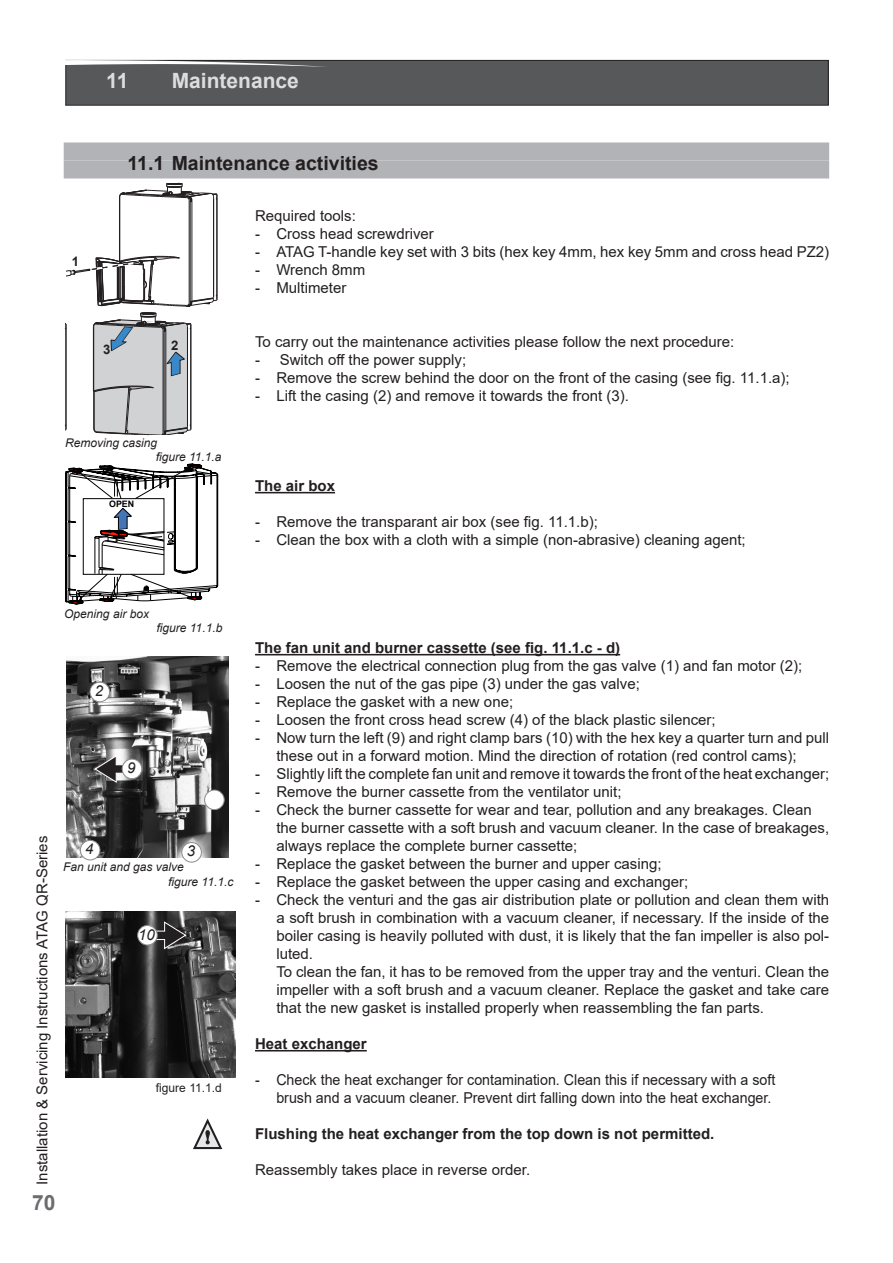
<style>
.page{position:relative;width:893px;height:1263px;background:#fff}
.page>*{position:absolute;margin:0;border:0;box-sizing:border-box;transform-origin:0 0}
.Kop{font:700 21px "Arial";color:#dcdddf}
.t1{font:700 21px "Arial";color:#6c6d70}
.subkop{font:700 19.5px "Arial";color:#231f20}
.Gewone_tekst{font:15px/18px "Arial";color:#231f20;text-align:justify}
.Gewone_tekst-2{font:15px "Arial";color:#231f20;scale:.95 1}
.Gewone_tekst-3{font:700 15px "Arial";color:#231f20}
.Bijschrift{font:italic 15px "Arial";color:#231f20}
.t2{font:700 13.2px "Arial";color:#231f20}
.onderschrift{font:italic 12px/14.4px "Arial";color:#231f20}
.onderschrift-2{font:12px "Arial";color:#231f20}
.t3{font:700 8.85px "Arial";color:#000}
</style>
<div class="page">
<div style="left:66px;top:60px;width:762px;height:45px;background:#57585a"></div>
<div style="left:66px;top:60px;width:762px;height:45px;border:1px solid #231f20"></div>
<svg style="left:65px;top:60px;width:263px;height:7px"></svg>
<div style="left:64px;top:160px;width:765px;height:18px;background:#b2b3b7"></div>
<div style="left:64px;top:142px;width:765px;height:18px;background:#b2b3b7"></div>
<hr style="left:255px;top:492px;width:80px;height:1px;background:#231f20">
<hr style="left:255px;top:654px;width:365px;height:1px;background:#231f20">
<hr style="left:255px;top:1050px;width:112px;height:1px;background:#231f20">
<hr style="left:120px;top:197px;width:1px;height:64px;background:#231f20">
<hr style="left:189px;top:200px;width:1px;height:103px;background:#231f20">
<hr style="left:190px;top:200px;width:1px;height:103px;background:#231f20">
<hr style="left:213px;top:198px;width:1px;height:99px;background:#231f20">
<hr style="left:217px;top:195px;width:1px;height:105px;background:#231f20">
<hr style="left:119px;top:197px;width:1px;height:64px;background:#231f20">
<hr style="left:192px;top:200px;width:1px;height:103px;background:#231f20">
<svg style="left:119px;top:183px;width:99px;height:20px"></svg>
<svg style="left:65px;top:256px;width:153px;height:180px"></svg>
<svg style="left:66px;top:464px;width:152px;height:141px"></svg>
<img style="left:66px;top:911px;width:170px;height:167px">
<svg style="left:156px;top:921px;width:30px;height:28px"></svg>
<div style="left:138px;top:925px;width:19px;height:20px;background:#fff;border-radius:50%"></div>
<div style="left:137px;top:925px;width:21px;height:20px;border:1px solid #8a8c8f;border-radius:50%"></div>
<img style="left:66px;top:656px;width:162px;height:202px">
<div style="left:205px;top:790px;width:19px;height:20px;background:#fff;border-radius:50%"></div>
<div style="left:204px;top:790px;width:21px;height:20px;border:1px solid #8a8c8f;border-radius:50%"></div>
<div style="left:90px;top:682px;width:20px;height:20px;background:#fff;border-radius:50%"></div>
<div style="left:90px;top:682px;width:20px;height:20px;border:1px solid #8a8c8f;border-radius:50%"></div>
<div style="left:182px;top:842px;width:19px;height:20px;background:#fff;border-radius:50%"></div>
<div style="left:181px;top:842px;width:21px;height:20px;border:1px solid #8a8c8f;border-radius:50%"></div>
<svg style="left:94px;top:755px;width:31px;height:28px"></svg>
<div style="left:122px;top:759px;width:20px;height:20px;background:#fff;border-radius:50%"></div>
<div style="left:122px;top:759px;width:20px;height:20px;border:1px solid #8a8c8f;border-radius:50%"></div>
<div style="left:80px;top:840px;width:20px;height:20px;background:#fff;border-radius:50%"></div>
<div style="left:80px;top:840px;width:20px;height:20px;border:1px solid #8a8c8f;border-radius:50%"></div>
<svg style="left:193px;top:1118px;width:29px;height:31px"></svg>
<p class="Kop" style="left:106px;top:66px;width:24px">11</p>
<p class="Kop" style="left:172px;top:66px;width:129px">Maintenance</p>
<p class="t2" style="left:72px;top:252px;width:9px">1</p>
<p class="t2" style="left:103px;top:340px;width:9px">3</p>
<p class="subkop" style="left:127px;top:149px;width:253px">11.1 Maintenance activities</p>
<p class="t2" style="left:171px;top:336px;width:9px">2</p>
<p class="Gewone_tekst" style="left:255px;top:207px;width:102px">Required tools:</p>
<p class="Gewone_tekst" style="left:255px;top:225px;width:180px">- Cross head screwdriver</p>
<p class="Gewone_tekst" style="left:255px;top:243px;width:576px">- ATAG T-handle key set with 3 bits (hex key 4mm, hex key 5mm and cross head PZ2)</p>
<p class="Gewone_tekst" style="left:255px;top:261px;width:112px">- Wrench 8mm</p>
<p class="Gewone_tekst" style="left:255px;top:279px;width:93px">- Multimeter</p>
<p class="t2" style="left:322px;top:206px;width:9px">2</p>
<p class="t2" style="left:254px;top:211px;width:9px">3</p>
<p class="Gewone_tekst" style="left:255px;top:333px;width:481px">To carry out the maintenance activities please follow the next procedure:</p>
<p class="Gewone_tekst" style="left:255px;top:351px;width:213px">- Switch off the power supply;</p>
<p class="Gewone_tekst" style="left:255px;top:369px;width:536px">- Remove the screw behind the door on the front of the casing (see fig. 11.1.a);</p>
<p class="Gewone_tekst" style="left:255px;top:387px;width:375px">- Lift the casing (2) and remove it towards the front (3).</p>
<p class="onderschrift" style="left:65px;top:435px;width:94px">Removing casing</p>
<p class="onderschrift" style="left:156px;top:450px;width:67px">figure 11.1.a</p>
<p class="t3" style="left:109px;top:498px;width:27px">OPEN</p>
<p class="Gewone_tekst-3" style="left:255px;top:475px;width:82px">The air box</p>
<p class="Gewone_tekst" style="left:255px;top:513px;width:344px">- Remove the transparant air box (see fig. 11.1.b);</p>
<p class="Gewone_tekst" style="left:255px;top:531px;width:492px">- Clean the box with a cloth with a simple (non-abrasive) cleaning agent;</p>
<p class="onderschrift" style="left:64px;top:607px;width:86px">Opening air box</p>
<p class="Bijschrift" style="left:95px;top:681px;width:10px">2</p>
<p class="onderschrift" style="left:157px;top:621px;width:67px">figure 11.1.b</p>
<p class="Bijschrift" style="left:127px;top:758px;width:10px">9</p>
<p class="Gewone_tekst" style="left:33px;top:1185px;width:350px;rotate:-90deg">Installation &amp; Servicing Instructions ATAG QR-Series</p>
<h1 class="t1" style="left:32px;top:1188px;width:25px">70</h1>
<p class="Bijschrift" style="left:85px;top:839px;width:10px">4</p>
<p class="Bijschrift" style="left:187px;top:841px;width:10px">3</p>
<p class="onderschrift" style="left:168px;top:860px;width:67px;text-indent:-105px">Fan unit and gas valve<br>figure 11.1.c</p>
<p class="Bijschrift" style="left:138px;top:925px;width:18px">10</p>
<p class="onderschrift-2" style="left:156px;top:1079px;width:67px">figure 11.1.d</p>
<p class="Gewone_tekst-3" style="left:255px;top:637px;width:367px">The fan unit and burner cassette (see fig. 11.1.c - d)</p>
<p class="Gewone_tekst" style="left:255px;top:657px;width:549px">- Remove the electrical connection plug from the gas valve (1) and fan motor (2);</p>
<p class="Gewone_tekst" style="left:255px;top:675px;width:386px">- Loosen the nut of the gas pipe (3) under the gas valve;</p>
<p class="Gewone_tekst" style="left:255px;top:693px;width:260px">- Replace the gasket with a new one;</p>
<p class="Gewone_tekst" style="left:255px;top:711px;width:462px">- Loosen the front cross head screw (4) of the black plastic silencer;</p>
<p class="Gewone_tekst" style="left:255px;top:729px;width:576px">- Now turn the left (9) and right clamp bars (10) with the hex key a quarter turn and pull</p>
<p class="Gewone_tekst" style="left:276px;top:747px;width:522px">these out in a forward motion. Mind the direction of rotation (red control cams);</p>
<p class="Gewone_tekst" style="left:255px;top:765px;width:576px">- Slightly lift the complete fan unit and remove it towards the front of the heat exchanger;</p>
<p class="Gewone_tekst" style="left:255px;top:783px;width:368px">- Remove the burner cassette from the ventilator unit;</p>
<p class="Gewone_tekst" style="left:255px;top:801px;width:558px">- Check the burner cassette for wear and tear, pollution and any breakages. Clean</p>
<p class="Gewone_tekst" style="left:276px;top:819px;width:554px">the burner cassette with a soft brush and vacuum cleaner. In the case of breakages,</p>
<p class="Gewone_tekst" style="left:276px;top:837px;width:302px">always replace the complete burner cassette;</p>
<p class="Gewone_tekst" style="left:255px;top:855px;width:408px">- Replace the gasket between the burner and upper casing;</p>
<p class="Gewone_tekst" style="left:255px;top:873px;width:435px">- Replace the gasket between the upper casing and exchanger;</p>
<p class="Gewone_tekst" style="left:276px;top:891px;width:554px;text-indent:-21px">- Check the venturi and the gas air distribution plate or pollution and clean them with a soft brush in combination with a vacuum cleaner, if necessary. If the inside of the boiler casing is heavily polluted with dust, it is likely that the fan impeller is also pol&shy;luted.</p>
<p class="Gewone_tekst" style="left:276px;top:963px;width:554px">To clean the fan, it has to be removed from the upper tray and the venturi. Clean the impeller with a soft brush and a vacuum cleaner. Replace the gasket and take care that the new gasket is installed properly when reassembling the fan parts.</p>
<p class="Gewone_tekst-3" style="left:255px;top:1033px;width:113px">Heat exchanger</p>
<p class="Gewone_tekst-2" style="left:255px;top:1069px;width:549px">- Check the heat exchanger for contamination. Clean this if necessary with a soft</p>
<p class="Gewone_tekst-2" style="left:276px;top:1087px;width:523px">brush and a vacuum cleaner. Prevent dirt falling down into the heat exchanger.</p>
<p class="Gewone_tekst-3" style="left:255px;top:1123px;width:461px">Flushing the heat exchanger from the top down is not permitted.</p>
<p class="Gewone_tekst" style="left:255px;top:1161px;width:277px">Reassembly takes place in reverse order.</p>
</div>
